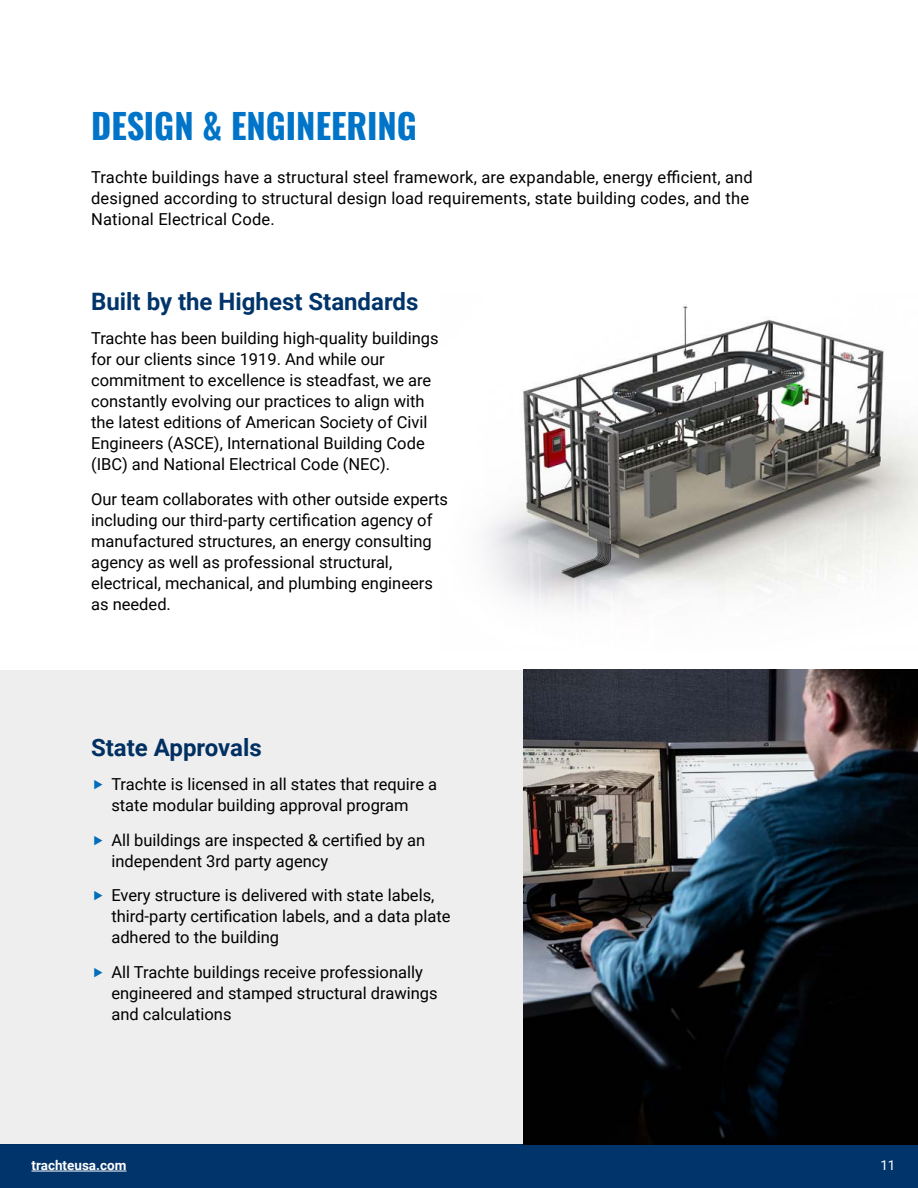
<style>
.page{position:relative;width:918px;height:1188px;background:#fff}
.page>*{position:absolute;margin:0;border:0;box-sizing:border-box;transform-origin:0 0}
.t1{font:700 34.5px "Oswald";color:#0074c8}
.t2{font:700 24px "Roboto";color:#00346a}
.t3{font:16.5px/21px "Roboto";color:#000}
.t4{font:700 13.5px "Roboto";color:#fff}
.t5{font:13.5px "Roboto";color:#fff}
</style>
<div class="page">
<div style="left:0;top:1144px;width:918px;height:44px;background:#00346a"></div>
<hr style="left:32px;top:1171px;width:94px;height:1px;background:#fff">
<div style="left:0;top:670px;width:555px;height:474px;background:#eee"></div>
<img style="left:523px;top:670px;width:395px;height:474px">
<img style="left:485px;top:306px;width:433px;height:302px">
<h1 class="t1" style="left:91px;top:111px;width:327px">DESIGN &amp; ENGINEERING</h1>
<p class="t3" style="left:91px;top:166px;width:663px">Trachte buildings have a structural steel framework, are expandable, energy efficient, and designed according to structural design load requirements, state building codes, and the<br>National Electrical Code.</p>
<h2 class="t2" style="left:91px;top:291px;width:329px">Built by the Highest Standards</h2>
<p class="t3" style="left:91px;top:329px;width:349px">Trachte has been building high-quality buildings for our clients since 1919. And while our commitment to excellence is steadfast, we are constantly evolving our practices to align with the latest editions of American Society of Civil Engineers (ASCE), International Building Code (IBC) and National Electrical Code (NEC).</p>
<p class="t3" style="left:91px;top:490px;width:359px">Our team collaborates with other outside experts including our third-party certification agency of manufactured structures, an energy consulting agency as well as professional structural, electrical, mechanical, and plumbing engineers as needed.</p>
<h2 class="t2" style="left:91px;top:737px;width:172px">State Approvals</h2>
<p class="t3" style="left:111px;top:775px;width:327px">Trachte is licensed in all states that require a state modular building approval program</p>
<p class="t3" style="left:111px;top:829px;width:316px">All buildings are inspected &amp; certified by an independent 3rd party agency</p>
<p class="t3" style="left:111px;top:886px;width:341px">Every structure is delivered with state labels, third-party certification labels, and a data plate adhered to the building</p>
<p class="t3" style="left:111px;top:962px;width:328px">All Trachte buildings receive professionally engineered and stamped structural drawings and calculations</p>
<p class="t4" style="left:32px;top:1159px;width:96px">trachteusa.com</p>
<p class="t5" style="left:880px;top:1159px;width:17px">11</p>
</div>
